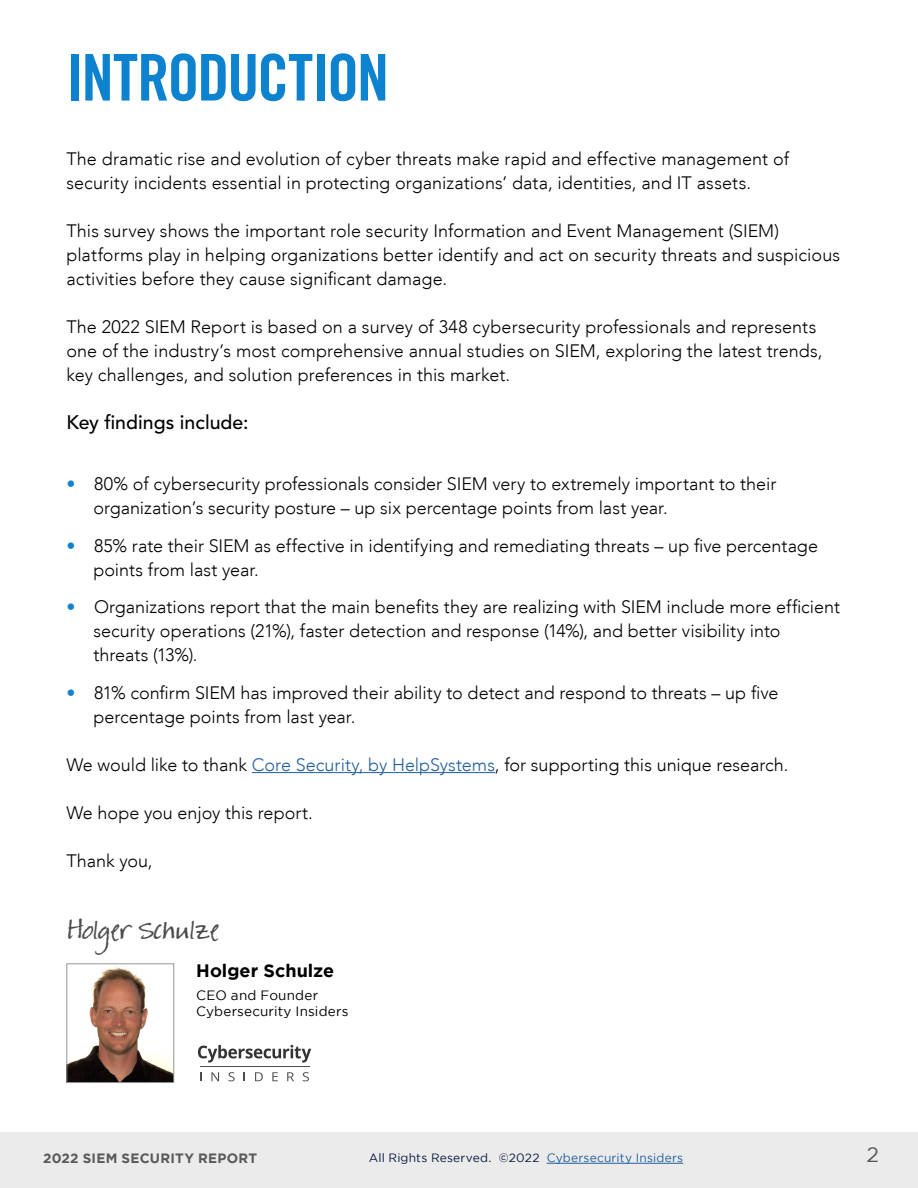
<style>
.page{position:relative;width:918px;height:1188px;background:#fff}
.page>*{position:absolute;margin:0;border:0;box-sizing:border-box;transform-origin:0 0}
.t1{font:64.5px "Trade Gothic LT Std Bd Cn 20";letter-spacing:-.035em;color:#0d82cf}
.t2{font:italic 22.5px "Amanda's Hand";color:#4d4d4f}
.t3{font:21px "Gotham";color:#58595b}
.t4{font:500 19.5px "Avenir LT Std";letter-spacing:.005em;color:#000}
.t5{font:300 18px/24px "Avenir LT";color:#000}
.t6{font:700 18px "Gotham";color:#000}
.t7{font:13.5px/16.5px "Gotham";letter-spacing:.015em;color:#000}
.t8{font:700 13.5px "Gotham";letter-spacing:.02em;color:#58595b}
.t9{font:12px "Gotham";letter-spacing:.015em;color:#071b3d}
.s1{color:#0d82cf}
.s2{color:#215e9e}
</style>
<div class="page">
<div style="left:0;top:1132px;width:918px;height:56px;background:#ebebec"></div>
<hr style="left:547px;top:1163px;width:136px;height:1px;background:#215e9e">
<img style="left:68px;top:966px;width:104px;height:115px">
<div style="left:66px;top:963px;width:108px;height:120px;border:1px solid #939598"></div>
<svg style="left:198px;top:1045px;width:113px;height:18px"></svg>
<svg style="left:211px;top:1072px;width:8px;height:9px"></svg>
<svg style="left:228px;top:1072px;width:7px;height:9px"></svg>
<svg style="left:255px;top:1072px;width:8px;height:9px"></svg>
<svg style="left:272px;top:1072px;width:6px;height:9px"></svg>
<svg style="left:287px;top:1072px;width:7px;height:9px"></svg>
<svg style="left:303px;top:1072px;width:6px;height:9px"></svg>
<hr style="left:200px;top:1066px;width:110px;height:1px;background:#4e4c4d">
<hr style="left:252px;top:772px;width:243px;height:1px;background:#215e9e">
<h1 class="t1" style="left:66px;top:38px;width:324px">INTRODUCTION</h1>
<p class="t5" style="left:66px;top:147px;width:724px">The dramatic rise and evolution of cyber threats make rapid and effective management of security incidents essential in protecting organizations’ data, identities, and IT assets.</p>
<p class="t5" style="left:66px;top:219px;width:775px">This survey shows the important role security Information and Event Management (SIEM) platforms play in helping organizations better identify and act on security threats and suspicious activities before they cause significant damage.</p>
<p class="t5" style="left:66px;top:315px;width:758px">The 2022 SIEM Report is based on a survey of 348 cybersecurity professionals and represents one of the industry’s most comprehensive annual studies on SIEM, exploring the latest trends, key challenges, and solution preferences in this market.</p>
<p class="t4" style="left:66px;top:411px;width:184px">Key findings include:</p>
<p class="t5" style="left:93px;top:472px;width:685px;text-indent:-27px"><span class="s1">•</span> 80% of cybersecurity professionals consider SIEM very to extremely important to their organization’s security posture – up six percentage points from last year.</p>
<p class="t5" style="left:93px;top:534px;width:726px;text-indent:-27px"><span class="s1">•</span> 85% rate their SIEM as effective in identifying and remediating threats – up five percentage points from last year.</p>
<p class="t5" style="left:93px;top:595px;width:748px;text-indent:-27px"><span class="s1">•</span> Organizations report that the main benefits they are realizing with SIEM include more efficient security operations (21%), faster detection and response (14%), and better visibility into<br>threats (13%).</p>
<p class="t5" style="left:93px;top:681px;width:687px;text-indent:-27px"><span class="s1">•</span> 81% confirm SIEM has improved their ability to detect and respond to threats – up five percentage points from last year.</p>
<p class="t5" style="left:66px;top:753px;width:724px">We would like to thank <span class="s2">Core Security, by HelpSystems</span>, for supporting this unique research.</p>
<p class="t5" style="left:66px;top:801px;width:248px">We hope you enjoy this report.</p>
<p class="t5" style="left:66px;top:849px;width:88px">Thank you,</p>
<p class="t2" style="left:66px;top:918px;width:162px">HolgerSchulze</p>
<p class="t6" style="left:196px;top:960px;width:140px">Holger Schulze</p>
<p class="t7" style="left:196px;top:986px;width:154px">CEO and Founder<br>Cybersecurity Insiders</p>
<p class="t8" style="left:43px;top:1150px;width:216px">2022 SIEM SECURITY REPORT</p>
<p class="t9" style="left:369px;top:1151px;width:316px">All Rights Reserved. ©2022 <span class="s2">Cybersecurity Insiders</span></p>
<p class="t3" style="left:866px;top:1143px;width:14px">2</p>
</div>
